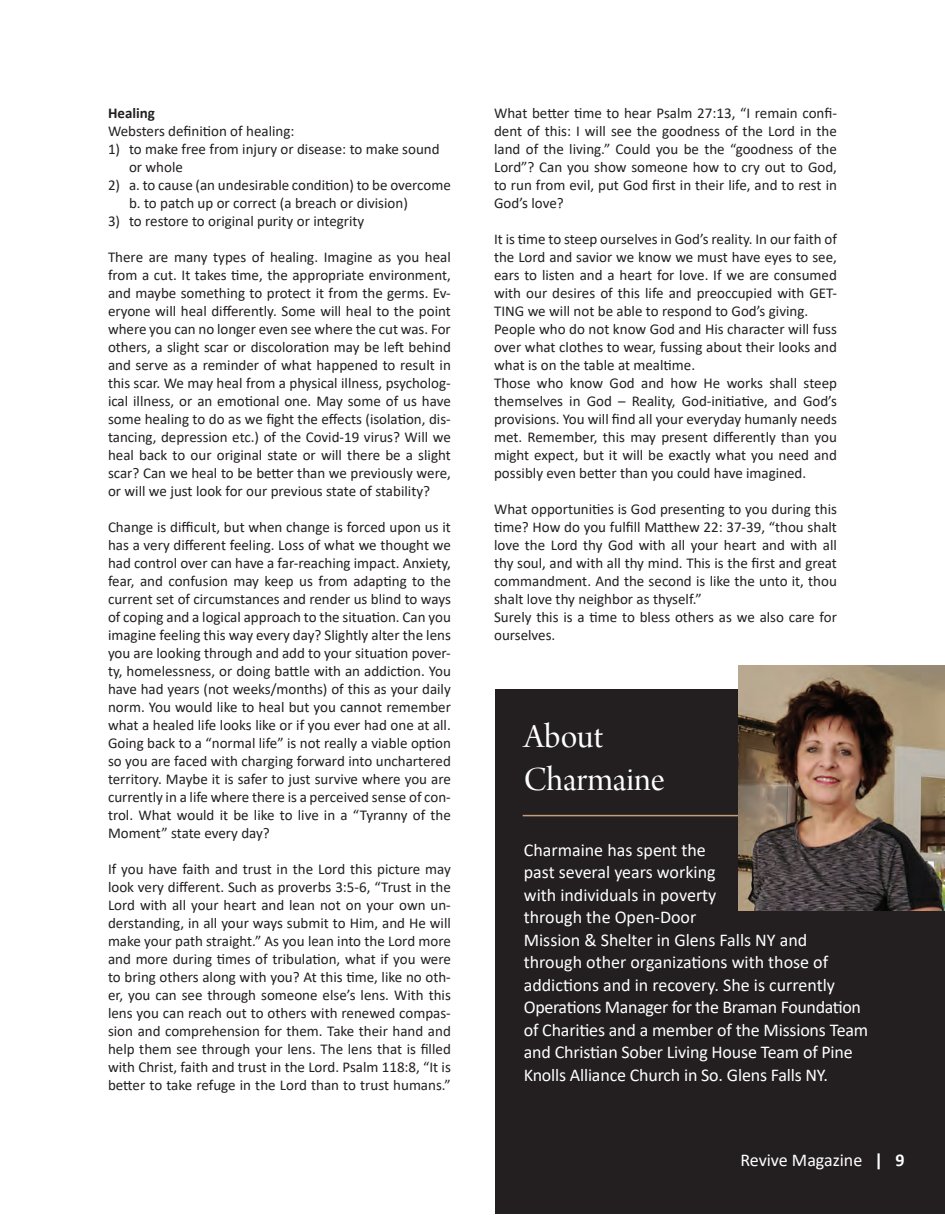
<style>
.page{position:relative;width:945px;height:1215px;background:#fff}
.page>*{position:absolute;margin:0;border:0;box-sizing:border-box;transform-origin:0 0}
.t1{font:36px/43.2px "Arno Pro Display";color:#fff}
.t2{font:18px/22.5px "Calibri";letter-spacing:-.005em;color:#fff}
.t3{font:15px/18px "Calibri";color:#231f20}
.t4{font:700 15px "Calibri";color:#231f20}
.s1{font-weight:700}
</style>
<div class="page">
<div style="left:495px;top:690px;width:450px;height:524px;background:#231f20"></div>
<hr style="left:523px;top:815px;width:422px;height:1px;background:#bfa279">
<img style="left:738px;top:666px;width:207px;height:244px">
<p class="t4" style="left:108px;top:103px;width:48px">Healing</p>
<p class="t3" style="left:108px;top:122px;width:188px">Websters definition of healing:</p>
<p class="t3" style="left:129px;top:140px;width:312px;text-indent:-21px">1) to make free from injury or disease: to make sound or whole</p>
<p class="t3" style="left:129px;top:176px;width:323px;text-indent:-21px">2) a. to cause (an undesirable condition) to be overcome b. to patch up or correct (a breach or division)</p>
<p class="t3" style="left:108px;top:212px;width:258px">3) to restore to original purity or integrity</p>
<p class="t3" style="left:108px;top:248px;width:344px;text-align:justify">There are many types of healing. Imagine as you heal from a cut. It takes time, the appropriate environment, and maybe something to protect it from the germs. Ev&shy;eryone will heal differently. Some will heal to the point where you can no longer even see where the cut was. For others, a slight scar or discoloration may be left behind and serve as a reminder of what happened to result in this scar. We may heal from a physical illness, psycholog&shy;ical illness, or an emotional one. May some of us have some healing to do as we fight the effects (isolation, dis&shy;tancing, depression etc.) of the Covid-19 virus? Will we heal back to our original state or will there be a slight scar? Can we heal to be better than we previously were, or will we just look for our previous state of stability?</p>
<p class="t3" style="left:108px;top:518px;width:344px;text-align:justify">Change is difficult, but when change is forced upon us it has a very different feeling. Loss of what we thought we had control over can have a far-reaching impact. Anxiety, fear, and confusion may keep us from adapting to the current set of circumstances and render us blind to ways of coping and a logical approach to the situation. Can you imagine feeling this way every day? Slightly alter the lens you are looking through and add to your situation pover&shy;ty, homelessness, or doing battle with an addiction. You have had years (not weeks/months) of this as your daily norm. You would like to heal but you cannot remember what a healed life looks like or if you ever had one at all.<br>Going back to a “normal life” is not really a viable option so you are faced with charging forward into unchartered territory. Maybe it is safer to just survive where you are currently in a life where there is a perceived sense of con&shy;trol. What would it be like to live in a “Tyranny of the Moment” state every day?</p>
<p class="t3" style="left:108px;top:860px;width:344px;text-align:justify">If you have faith and trust in the Lord this picture may look very different. Such as proverbs 3:5-6, “Trust in the Lord with all your heart and lean not on your own un&shy;derstanding, in all your ways submit to Him, and He will make your path straight.” As you lean into the Lord more and more during times of tribulation, what if you were to bring others along with you? At this time, like no oth&shy;er, you can see through someone else’s lens. With this lens you can reach out to others with renewed compas&shy;sion and comprehension for them. Take their hand and help them see through your lens. The lens that is filled with Christ, faith and trust in the Lord. Psalm 118:8, “It is better to take refuge in the Lord than to trust humans.”</p>
<p class="t3" style="left:494px;top:104px;width:344px;text-align:justify">What better time to hear Psalm 27:13, “I remain confi&shy;dent of this: I will see the goodness of the Lord in the land of the living.” Could you be the “goodness of the Lord”? Can you show someone how to cry out to God, to run from evil, put God first in their life, and to rest in God’s love?</p>
<p class="t3" style="left:494px;top:230px;width:344px">It is time to steep ourselves in God’s reality. In our faith of the Lord and savior we know we must have eyes to see, ears to listen and a heart for love. If we are consumed with our desires of this life and preoccupied with GET-TING we will not be able to respond to God’s giving.<br>People who do not know God and His character will fuss over what clothes to wear, fussing about their looks and what is on the table at mealtime.<br>Those who know God and how He works shall steep themselves in God – Reality, God-initiative, and God’s provisions. You will find all your everyday humanly needs met. Remember, this may present differently than you might expect, but it will be exactly what you need and possibly even better than you could have imagined.</p>
<p class="t3" style="left:494px;top:500px;width:344px">What opportunities is God presenting to you during this time? How do you fulfill Matthew 22: 37-39, “thou shalt love the Lord thy God with all your heart and with all thy soul, and with all thy mind. This is the first and great commandment. And the second is like the unto it, thou shalt love thy neighbor as thyself.”<br>Surely this is a time to bless others as we also care for ourselves.</p>
<h1 class="t1" style="left:524px;top:717px;width:143px">About<br>Charmaine</h1>
<p class="t2" style="left:524px;top:838px;width:346px">Charmaine has spent the<br>past several years working<br>with individuals in poverty<br>through the Open-Door<br>Mission &amp; Shelter in Glens Falls NY and through other organizations with those of addictions and in recovery. She is currently Operations Manager for the Braman Foundation of Charities and a member of the Missions Team and Christian Sober Living House Team of Pine Knolls Alliance Church in So. Glens Falls NY.</p>
<p class="t2" style="left:740px;top:1149px;width:166px">Revive Magazine <span class="s1">| 9</span></p>
</div>
